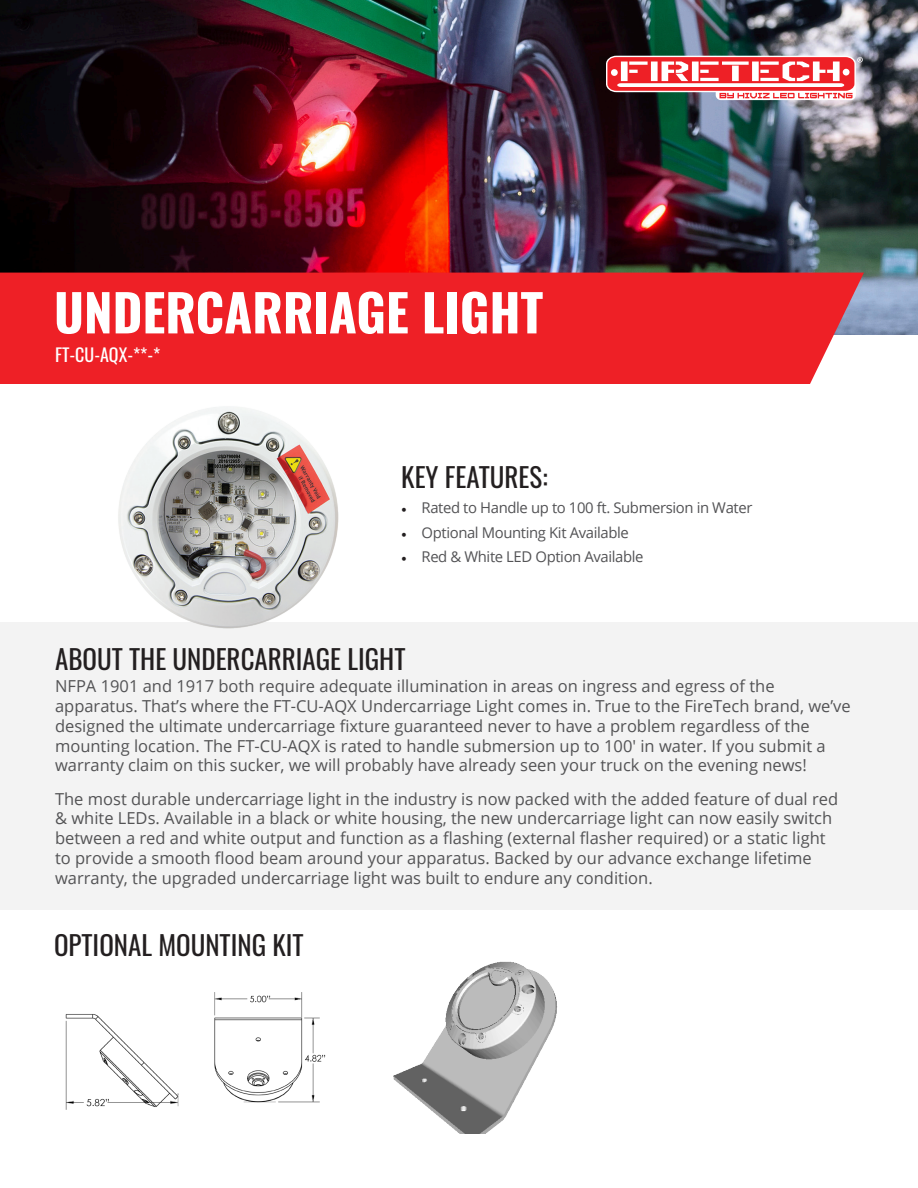
<style>
.page{position:relative;width:918px;height:1188px;background:#fff}
.page>*{position:absolute;margin:0;border:0;box-sizing:border-box;transform-origin:0 0}
.t1{font:700 51px "Oswald";color:#fff}
.t2{font:27px "Oswald";color:#231f20}
.t3{font:18px "Oswald";color:#fff}
.t4{font:16.5px/19.8px "Open Sans";color:#535355}
.t5{font:14.85px "Open Sans";letter-spacing:-.025em;color:#535355}
.s1{font-family:"Minion Pro";color:#231f20}
</style>
<div class="page">
<div style="left:0;top:622px;width:918px;height:287px;background:#f3f3f3"></div>
<img style="left:0;top:0;width:918px;height:334px">
<div style="left:0;top:273px;width:864px;height:111px;background:#ee2026"></div>
<svg style="left:606px;top:56px;width:257px;height:44px"></svg>
<img style="left:118px;top:406px;width:221px;height:223px">
<img style="left:393px;top:961px;width:165px;height:173px">
<img style="left:65px;top:1014px;width:114px;height:96px">
<img style="left:214px;top:993px;width:112px;height:110px">
<p class="t1" style="left:54px;top:286px;width:491px">UNDERCARRIAGE LIGHT</p>
<p class="t3" style="left:55px;top:338px;width:107px">FT-CU-AQX-**-*</p>
<p class="t2" style="left:401px;top:453px;width:148px">KEY FEATURES:</p>
<p class="t5" style="left:401px;top:497px;width:353px"><span class="s1">•</span> Rated to Handle up to 100 ft. Submersion in Water</p>
<p class="t5" style="left:401px;top:522px;width:229px"><span class="s1">•</span> Optional Mounting Kit Available</p>
<p class="t5" style="left:401px;top:547px;width:244px"><span class="s1">•</span> Red &amp; White LED Option Available</p>
<p class="t2" style="left:55px;top:635px;width:352px">ABOUT THE UNDERCARRIAGE LIGHT</p>
<p class="t4" style="left:55px;top:676px;width:797px">NFPA 1901 and 1917 both require adequate illumination in areas on ingress and egress of the apparatus. That’s where the FT-CU-AQX Undercarriage Light comes in. True to the FireTech brand, we’ve designed the ultimate undercarriage fixture guaranteed never to have a problem regardless of the mounting location. The FT-CU-AQX is rated to handle submersion up to 100′ in water. If you submit a warranty claim on this sucker, we will probably have already seen your truck on the evening news!</p>
<p class="t4" style="left:55px;top:788px;width:785px">The most durable undercarriage light in the industry is now packed with the added feature of dual red &amp; white LEDs. Available in a black or white housing, the new undercarriage light can now easily switch between a red and white output and function as a flashing (external flasher required) or a static light to provide a smooth flood beam around your apparatus. Backed by our advance exchange lifetime warranty, the upgraded undercarriage light was built to endure any condition.</p>
<p class="t2" style="left:54px;top:921px;width:251px">OPTIONAL MOUNTING KIT</p>
</div>
